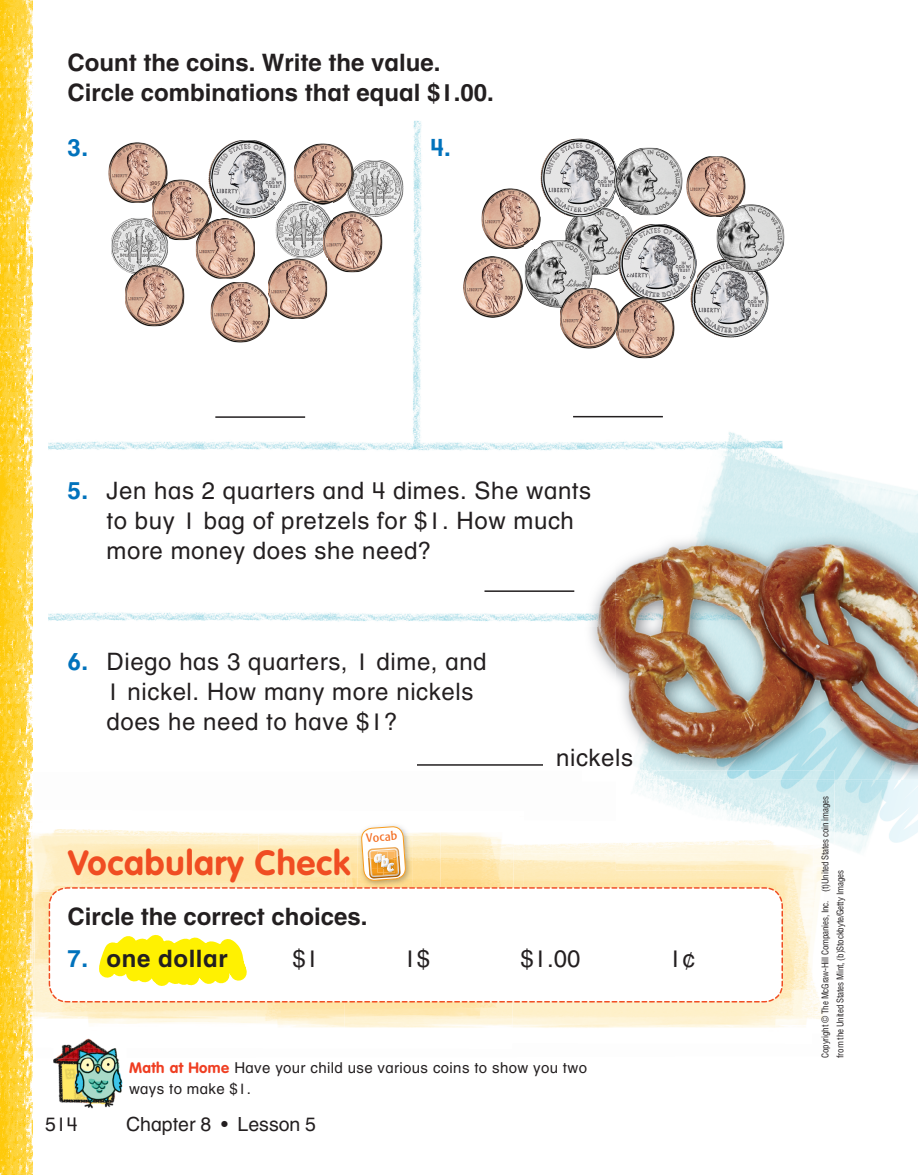
<style>
.page{position:relative;width:918px;height:1175px;background:#fff}
.page>*{position:absolute;margin:0;border:0;box-sizing:border-box;transform-origin:0 0}
.t1{font:700 34.5px "VAG Rounded Std";letter-spacing:.025em;color:#f04d22}
.t2{font:24px/30px "Macm Helv OTF";letter-spacing:.025em;color:#231f20}
.t3{font:700 24px/30px "Macm Helv OTF";color:#231f20}
.t4{font:700 24px "Macm Helv OTF";letter-spacing:.025em;color:#231f20}
.t5{font:700 24px "Macm Helv OTF";color:#0072bc}
.t6{font:19.5px "Macm Helv OTF";color:#231f20}
.t7{font:15px/21px "Macm Helv OTF";letter-spacing:.025em;color:#231f20}
.t8{font:12px "Formata OTF Cn";color:#f36e21;scale:1.11 1}
.t9{font:condensed 9px/15px "Helvetica LT Std";letter-spacing:-.02em;color:#231f20}
.s1{font-weight:700;color:#0072bc}
.s2{color:#0072bc}
.s3{font-family:"VAG Rounded Std";font-weight:700;color:#ef3e22}
</style>
<div class="page">
<img style="left:0;top:0;width:32px;height:896px">
<img style="left:616px;top:415px;width:302px;height:438px">
<img style="left:10px;top:829px;width:3px;height:62px">
<img style="left:17px;top:809px;width:16px;height:20px">
<img style="left:13px;top:809px;width:4px;height:87px">
<svg style="left:17px;top:829px;width:16px;height:6px"></svg>
<img style="left:15px;top:835px;width:19px;height:56px">
<img style="left:616px;top:782px;width:219px;height:77px">
<img style="left:812px;top:853px;width:12px;height:167px">
<img style="left:34px;top:829px;width:224px;height:62px">
<img style="left:514px;top:843px;width:298px;height:185px">
<img style="left:616px;top:820px;width:198px;height:50px">
<img style="left:258px;top:832px;width:266px;height:21px">
<img style="left:514px;top:853px;width:10px;height:34px">
<img style="left:387px;top:1002px;width:127px;height:26px">
<img style="left:257px;top:836px;width:257px;height:51px">
<img style="left:346px;top:853px;width:95px;height:34px">
<svg style="left:48px;top:886px;width:16px;height:10px"></svg>
<svg style="left:783px;top:985px;width:1px;height:17px"></svg>
<svg style="left:766px;top:886px;width:17px;height:1px"></svg>
<svg style="left:49px;top:887px;width:734px;height:115px"></svg>
<img style="left:565px;top:215px;width:65px;height:60px">
<svg style="left:0;top:896px;width:227px;height:278px"></svg>
<svg style="left:114px;top:904px;width:273px;height:270px"></svg>
<img style="left:208px;top:140px;width:78px;height:78px">
<img style="left:346px;top:160px;width:57px;height:56px">
<img style="left:111px;top:218px;width:57px;height:53px">
<img style="left:276px;top:203px;width:52px;height:55px">
<img style="left:276px;top:202px;width:10px;height:16px">
<img style="left:125px;top:269px;width:59px;height:57px">
<img style="left:125px;top:266px;width:43px;height:8px">
<img style="left:211px;top:282px;width:59px;height:60px">
<img style="left:196px;top:219px;width:59px;height:60px">
<img style="left:220px;top:218px;width:32px;height:1px">
<img style="left:268px;top:258px;width:59px;height:61px">
<img style="left:268px;top:282px;width:2px;height:37px">
<img style="left:108px;top:142px;width:60px;height:61px">
<img style="left:152px;top:180px;width:56px;height:60px">
<img style="left:208px;top:180px;width:3px;height:38px">
<img style="left:152px;top:218px;width:16px;height:22px">
<img style="left:196px;top:218px;width:15px;height:22px">
<img style="left:152px;top:180px;width:16px;height:23px">
<img style="left:328px;top:212px;width:54px;height:60px">
<img style="left:346px;top:212px;width:36px;height:4px">
<img style="left:323px;top:212px;width:10px;height:46px">
<img style="left:323px;top:258px;width:4px;height:14px">
<img style="left:294px;top:144px;width:57px;height:59px">
<img style="left:346px;top:160px;width:7px;height:44px">
<img style="left:294px;top:202px;width:39px;height:2px">
<hr style="left:215px;top:416px;width:90px;height:2px;background:#231f20">
<hr style="left:573px;top:416px;width:90px;height:1px;background:#231f20">
<hr style="left:484px;top:590px;width:90px;height:2px;background:#231f20">
<hr style="left:417px;top:764px;width:126px;height:1px;background:#231f20">
<img style="left:541px;top:138px;width:74px;height:77px">
<img style="left:565px;top:207px;width:53px;height:10px">
<img style="left:691px;top:259px;width:78px;height:78px">
<img style="left:620px;top:224px;width:76px;height:78px">
<img style="left:619px;top:224px;width:14px;height:51px">
<img style="left:691px;top:259px;width:5px;height:43px">
<img style="left:525px;top:240px;width:67px;height:67px">
<img style="left:565px;top:240px;width:27px;height:35px">
<img style="left:717px;top:204px;width:67px;height:62px">
<img style="left:717px;top:259px;width:52px;height:13px">
<img style="left:618px;top:148px;width:64px;height:67px">
<img style="left:618px;top:207px;width:15px;height:8px">
<img style="left:615px;top:163px;width:3px;height:33px">
<svg style="left:615px;top:207px;width:3px;height:8px"></svg>
<img style="left:464px;top:256px;width:59px;height:61px">
<img style="left:619px;top:302px;width:55px;height:56px">
<img style="left:620px;top:298px;width:54px;height:4px">
<img style="left:560px;top:288px;width:55px;height:60px">
<img style="left:560px;top:288px;width:32px;height:19px">
<img style="left:615px;top:303px;width:4px;height:39px">
<img style="left:482px;top:188px;width:59px;height:61px">
<svg style="left:541px;top:188px;width:1px;height:27px"></svg>
<img style="left:525px;top:240px;width:16px;height:9px">
<img style="left:686px;top:156px;width:59px;height:61px">
<img style="left:717px;top:204px;width:28px;height:13px">
<img style="left:48px;top:435px;width:735px;height:20px">
<img style="left:48px;top:612px;width:534px;height:10px">
<img style="left:53px;top:1035px;width:74px;height:74px">
<img style="left:358px;top:825px;width:54px;height:62px">
<svg style="left:361px;top:826px;width:45px;height:55px"></svg>
<img style="left:408px;top:121px;width:19px;height:327px">
<img style="left:417px;top:139px;width:10px;height:17px">
<img style="left:616px;top:530px;width:302px;height:252px">
<img style="left:583px;top:572px;width:33px;height:106px">
<img style="left:616px;top:770px;width:218px;height:9px">
<img style="left:616px;top:748px;width:16px;height:18px">
<p class="t3" style="left:68px;top:50px;width:428px">Count the coins. Write the value.<br>Circle combinations that equal $1.00.</p>
<p class="t5" style="left:68px;top:138px;width:22px">3.</p>
<p class="t5" style="left:430px;top:138px;width:22px">4.</p>
<p class="t2" style="left:107px;top:477px;width:486px;text-indent:-39px"><span class="s1">5.</span> Jen has 2 quarters and 4 dimes. She wants to buy 1 bag of pretzels for $1. How much more money does she need?</p>
<p class="t2" style="left:107px;top:648px;width:382px;text-indent:-39px"><span class="s1">6.</span> Diego has 3 quarters, 1 dime, and<br>1 nickel. How many more nickels does he need to have $1?</p>
<h1 class="t1" style="left:68px;top:848px;width:284px">Vocabulary Check</h1>
<p class="t8" style="left:366px;top:833px;width:30px;rotate:-4deg">Vocab</p>
<p class="t2" style="left:556px;top:744px;width:78px">nickels</p>
<p class="t3" style="left:68px;top:903px;width:301px">Circle the correct choices.</p>
<p class="t4" style="left:68px;top:949px;width:162px"><span class="s2">7.</span> one dollar</p>
<p class="t2" style="left:292px;top:945px;width:28px">$1</p>
<p class="t2" style="left:404px;top:945px;width:28px">1$</p>
<p class="t2" style="left:520px;top:945px;width:62px">$1.00</p>
<p class="t2" style="left:669px;top:945px;width:28px">1¢</p>
<p class="t7" style="left:129px;top:1058px;width:460px"><span class="s3">Math at Home</span> Have your child use various coins to show you two ways to make $1.</p>
<p class="t6" style="left:45px;top:1116px;width:34px">514</p>
<p class="t6" style="left:126px;top:1116px;width:191px">Chapter 8 • Lesson 5</p>
<p class="t9" style="left:818px;top:1058px;width:263px;rotate:-90deg">Copyright © The McGraw-Hill Companies, Inc. (t)United States coin images from the United States Mint, (b)Stockbyte/Getty Images</p>
</div>
